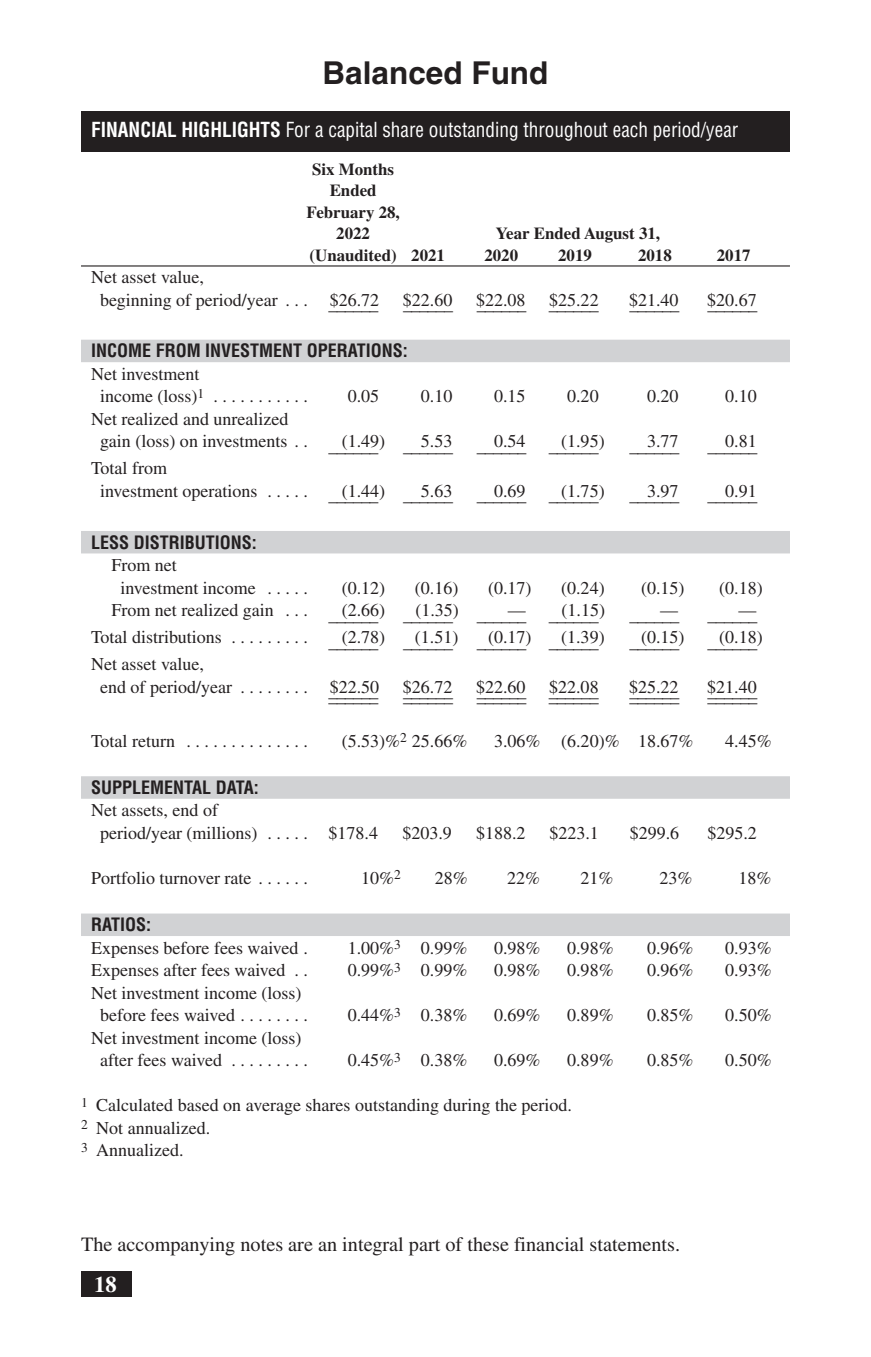
<style>
.page{position:relative;width:871px;height:1357px;background:#fff}
.page>*{position:absolute;margin:0;border:0;box-sizing:border-box;transform-origin:0 0}
.t1{font:700 31.5px "Helvetica";color:#231f20}
.t2{font:700 22.5px "Times";color:#fff}
.t3{font:condensed 20.25px "Helvetica";color:#fff;scale:.95 1}
.t4{font:20.25px "Times";color:#231f20}
.t5{font:18px/22.5px "Times";color:#231f20}
.t6{font:700 condensed 18px "Helvetica";color:#231f20}
.t7{font:700 16.88px/21.4px "Times";color:#231f20;text-align:center}
.s1{font-weight:700}
</style>
<div class="page">
<div style="left:81px;top:1271px;width:51px;height:25px;background:#231f20"></div>
<hr style="left:81px;top:265px;width:709px;height:1px;background:#231f20">
<div style="left:81px;top:340px;width:709px;height:22px;background:#d1d2d4"></div>
<div style="left:81px;top:531px;width:709px;height:22px;background:#d1d2d4"></div>
<div style="left:81px;top:776px;width:709px;height:23px;background:#d1d2d4"></div>
<div style="left:81px;top:913px;width:709px;height:23px;background:#d1d2d4"></div>
<div style="left:81px;top:111px;width:709px;height:41px;background:#231f20"></div>
<h1 class="t1" style="left:322px;top:61px;width:227px">Balanced Fund</h1>
<p class="t3" style="left:91px;top:118px;width:683px"><span class="s1">FINANCIAL HIGHLIGHTS</span> For a capital share outstanding throughout each period/year</p>
<p class="t7" style="left:306px;top:160px;width:95px">Six Months<br>Ended<br>February 28,<br>2022</p>
<p class="t7" style="left:496px;top:224px;width:166px">Year Ended August 31,</p>
<p class="t7" style="left:309px;top:246px;width:137px">(Unaudited) 2021</p>
<p class="t7" style="left:484px;top:246px;width:35px">2020</p>
<p class="t7" style="left:558px;top:246px;width:35px">2019</p>
<p class="t7" style="left:638px;top:246px;width:35px">2018</p>
<p class="t7" style="left:717px;top:246px;width:35px">2017</p>
<p class="t5" style="left:100px;top:268px;width:281px;text-indent:-9px">Net asset value,<br>beginning of period/year . . . _$_2_6_.7__2</p>
<p class="t5" style="left:403px;top:292px;width:52px">$_ _2 _2 _. 6_ 0_</p>
<p class="t5" style="left:476px;top:292px;width:124px">$_ _2 _2 _. 0_ 8_ _$ _2 _5 _. 2_ 2_</p>
<p class="t5" style="left:629px;top:292px;width:52px">$_ _2 _1 _. 4_ 0_</p>
<p class="t5" style="left:707px;top:292px;width:52px">$_ _2 _0 _. 6_ 7_</p>
<p class="t6" style="left:91px;top:341px;width:318px">INCOME FROM INVESTMENT OPERATIONS:</p>
<p class="t5" style="left:100px;top:364px;width:209px;text-indent:-9px">Net investment<br>income (loss)<sup>1</sup> . . . . . . . . . . .</p>
<p class="t5" style="left:348px;top:387px;width:33px">0.05</p>
<p class="t5" style="left:421px;top:387px;width:33px">0.10</p>
<p class="t5" style="left:494px;top:387px;width:33px">0.15</p>
<p class="t5" style="left:567px;top:387px;width:33px">0.20</p>
<p class="t5" style="left:647px;top:387px;width:33px">0.20</p>
<p class="t5" style="left:725px;top:387px;width:33px">0.10</p>
<p class="t5" style="left:100px;top:409px;width:354px;text-indent:-9px">Net realized and unrealized<br>gain (loss) on investments . . __(_1_.4__9) ___5_.5_3_</p>
<p class="t5" style="left:477px;top:436px;width:129px">___0_.5_4_ __(_1_.9_5_)</p>
<p class="t5" style="left:629px;top:436px;width:51px">___3_.7_7_</p>
<p class="t5" style="left:707px;top:436px;width:51px">___0_.8_1_</p>
<p class="t5" style="left:100px;top:459px;width:354px;text-indent:-9px">Total from<br>investment operations . . . . . __(_1_.4__4) ___5_.6_3_</p>
<p class="t5" style="left:477px;top:486px;width:129px">___0_.6_9_ __(_1_.7_5_)</p>
<p class="t5" style="left:629px;top:486px;width:51px">___3_.9_7_</p>
<p class="t5" style="left:707px;top:486px;width:51px">___0_.9_1_</p>
<p class="t6" style="left:91px;top:532px;width:167px">LESS DISTRIBUTIONS:</p>
<p class="t5" style="left:120px;top:556px;width:189px;text-indent:-9px">From net<br>investment income . . . . .</p>
<p class="t5" style="left:342px;top:578px;width:45px">(0.12)</p>
<p class="t5" style="left:415px;top:578px;width:45px">(0.16)</p>
<p class="t5" style="left:488px;top:578px;width:45px">(0.17)</p>
<p class="t5" style="left:561px;top:578px;width:45px">(0.24)</p>
<p class="t5" style="left:641px;top:578px;width:45px">(0.15)</p>
<p class="t5" style="left:719px;top:578px;width:45px">(0.18)</p>
<p class="t5" style="left:111px;top:601px;width:495px">From net realized gain . . . __(_2_.6__6) __(_1_.3_5_) ____—__ __(_1_.1__5)</p>
<p class="t5" style="left:629px;top:605px;width:50px">____—</p>
<p class="t5" style="left:738px;top:601px;width:19px">—</p>
<p class="t5" style="left:662px;top:605px;width:19px">__</p>
<p class="t5" style="left:707px;top:605px;width:51px">______</p>
<p class="t5" style="left:91px;top:628px;width:515px">Total distributions . . . . . . . . . __(_2_.7__8) __(_1_.5_1_) __(_0_.1_7_) __(_1_.3_9_)</p>
<p class="t5" style="left:629px;top:630px;width:57px">__(_0_.1_5_)</p>
<p class="t5" style="left:707px;top:630px;width:57px">__(_0_.1_8_)</p>
<p class="t5" style="left:100px;top:655px;width:209px;text-indent:-9px">Net asset value,<br>end of period/year . . . . . . . .</p>
<p class="t5" style="left:328px;top:682px;width:21px">__$ __2</p>
<p class="t5" style="left:353px;top:679px;width:19px">__. 5</p>
<p class="t5" style="left:403px;top:677px;width:10px">$</p>
<p class="t5" style="left:476px;top:677px;width:10px">$</p>
<p class="t5" style="left:501px;top:679px;width:17px">__. 6</p>
<p class="t5" style="left:517px;top:682px;width:83px">__ __$ __2 __2 __ 8</p>
<p class="t5" style="left:629px;top:677px;width:10px">$</p>
<p class="t5" style="left:707px;top:677px;width:10px">$</p>
<p class="t5" style="left:629px;top:682px;width:51px">__ __2 __5 __ 2</p>
<p class="t5" style="left:403px;top:682px;width:51px">__ __2 __6 __ 2</p>
<p class="t5" style="left:345px;top:682px;width:36px">__2 __ __0</p>
<p class="t5" style="left:477px;top:682px;width:50px">__ __2 __2 __ 0</p>
<p class="t5" style="left:573px;top:679px;width:18px">__. 0</p>
<p class="t5" style="left:654px;top:679px;width:17px">__. 2</p>
<p class="t5" style="left:707px;top:682px;width:51px">__ __2 __1 __ 0</p>
<p class="t5" style="left:732px;top:679px;width:17px">__. 4</p>
<p class="t5" style="left:428px;top:679px;width:17px">__. 7</p>
<p class="t5" style="left:444px;top:684px;width:11px">__</p>
<p class="t5" style="left:590px;top:684px;width:11px">__</p>
<p class="t5" style="left:670px;top:684px;width:11px">__</p>
<p class="t5" style="left:748px;top:684px;width:11px">__</p>
<p class="t5" style="left:91px;top:731px;width:218px">Total return . . . . . . . . . . . . . .</p>
<p class="t5" style="left:342px;top:731px;width:127px">(5.53)%<sup>2</sup> 25.66%</p>
<p class="t5" style="left:494px;top:731px;width:201px">3.06% (6.20)% 18.67%</p>
<p class="t5" style="left:725px;top:731px;width:48px">4.45%</p>
<p class="t6" style="left:91px;top:777px;width:169px">SUPPLEMENTAL DATA:</p>
<p class="t5" style="left:100px;top:801px;width:279px;text-indent:-9px">Net assets, end of<br>period/year (millions) . . . . . $178.4</p>
<p class="t5" style="left:402px;top:823px;width:51px">$203.9</p>
<p class="t5" style="left:476px;top:823px;width:51px">$188.2</p>
<p class="t5" style="left:549px;top:823px;width:51px">$223.1</p>
<p class="t5" style="left:630px;top:823px;width:51px">$299.6</p>
<p class="t5" style="left:707px;top:823px;width:51px">$295.2</p>
<p class="t5" style="left:91px;top:868px;width:218px">Portfolio turnover rate . . . . . .</p>
<p class="t5" style="left:361px;top:868px;width:41px">10%<sup>2</sup></p>
<p class="t5" style="left:435px;top:868px;width:34px">28%</p>
<p class="t5" style="left:507px;top:868px;width:34px">22%</p>
<p class="t5" style="left:580px;top:868px;width:34px">21%</p>
<p class="t5" style="left:659px;top:868px;width:34px">23%</p>
<p class="t5" style="left:738px;top:868px;width:34px">18%</p>
<p class="t6" style="left:91px;top:914px;width:62px">RATIOS:</p>
<p class="t5" style="left:91px;top:938px;width:218px">Expenses before fees waived .</p>
<p class="t5" style="left:348px;top:938px;width:121px">1.00%<sup>3</sup> 0.99%</p>
<p class="t5" style="left:494px;top:938px;width:48px">0.98%</p>
<p class="t5" style="left:567px;top:938px;width:48px">0.98%</p>
<p class="t5" style="left:647px;top:938px;width:48px">0.96%</p>
<p class="t5" style="left:725px;top:938px;width:48px">0.93%</p>
<p class="t5" style="left:91px;top:961px;width:218px">Expenses after fees waived . .</p>
<p class="t5" style="left:348px;top:961px;width:121px">0.99%<sup>3</sup> 0.99%</p>
<p class="t5" style="left:494px;top:961px;width:48px">0.98%</p>
<p class="t5" style="left:567px;top:961px;width:48px">0.98%</p>
<p class="t5" style="left:647px;top:961px;width:48px">0.96%</p>
<p class="t5" style="left:725px;top:961px;width:48px">0.93%</p>
<p class="t5" style="left:91px;top:983px;width:218px;text-align:center">Net investment income (loss) before fees waived . . . . . . . .</p>
<p class="t5" style="left:348px;top:1006px;width:121px">0.44%<sup>3</sup> 0.38%</p>
<p class="t5" style="left:494px;top:1006px;width:48px">0.69%</p>
<p class="t5" style="left:567px;top:1006px;width:48px">0.89%</p>
<p class="t5" style="left:647px;top:1006px;width:48px">0.85%</p>
<p class="t5" style="left:725px;top:1006px;width:48px">0.50%</p>
<p class="t5" style="left:91px;top:1028px;width:218px;text-align:center">Net investment income (loss) after fees waived . . . . . . . . .</p>
<p class="t5" style="left:348px;top:1051px;width:121px">0.45%<sup>3</sup> 0.38%</p>
<p class="t5" style="left:494px;top:1051px;width:48px">0.69%</p>
<p class="t5" style="left:567px;top:1051px;width:48px">0.89%</p>
<p class="t5" style="left:647px;top:1051px;width:48px">0.85%</p>
<p class="t5" style="left:725px;top:1051px;width:48px">0.50%</p>
<p class="t5" style="left:81px;top:1096px;width:492px"><sup>1</sup> Calculated based on average shares outstanding during the period.<br><sup>2</sup> Not annualized.<br><sup>3</sup> Annualized.</p>
<p class="t4" style="left:81px;top:1237px;width:601px">The accompanying notes are an integral part of these financial statements.</p>
<p class="t2" style="left:94px;top:1276px;width:24px">18</p>
</div>
